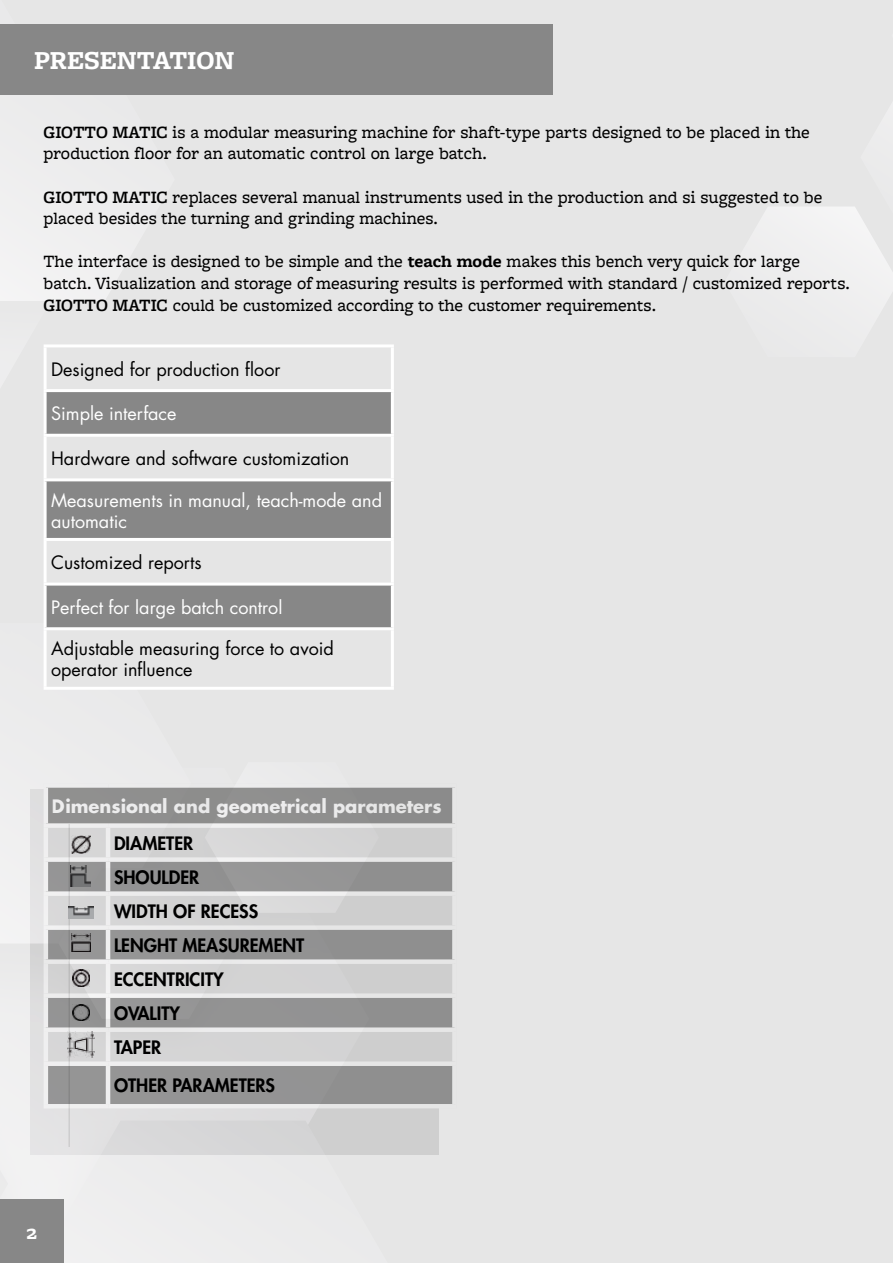
<style>
.page{position:relative;width:893px;height:1263px;background:#e6e6e6}
.page>*{position:absolute;margin:0;border:0;box-sizing:border-box;transform-origin:0 0}
.t1{font:700 27px "Freight Macro Pro";color:#fff}
.t2{font:700 21px "Freight Macro Pro";color:#fff}
.t3{font:500 18px/21.6px "Freight Macro Pro";color:#000}
.t4{font:18px/21px "Futura Std";color:#000}
.t5{font:18px/21px "Futura Std";color:#fff}
.t6{font:800 18px/34px "Futura Std";color:#000}
.t7{font:700 18px "Futura Std";color:#fff}
.s1{font-weight:600}
.s2{font-weight:700}
</style>
<div class="page">
<svg style="left:762px;top:207px;width:131px;height:96px"></svg>
<div style="left:0;top:851px;width:26px;height:92px;background:#f2f2f2"></div>
<svg style="left:60px;top:1120px;width:335px;height:143px"></svg>
<div style="left:0;top:204px;width:115px;height:97px;background:#f1f0f1"></div>
<img style="left:0;top:1064px;width:60px;height:135px">
<svg style="left:0;top:1148px;width:8px;height:51px"></svg>
<img style="left:26px;top:859px;width:18px;height:207px">
<div style="left:0;top:1199px;width:64px;height:64px;background:#878787"></div>
<svg style="left:47px;top:392px;width:344px;height:235px;fill:#878787"></svg>
<hr style="left:44px;top:344px;width:350px;height:3px;background:#fff">
<hr style="left:44px;top:347px;width:3px;height:42px;background:#fff">
<hr style="left:391px;top:347px;width:3px;height:42px;background:#fff">
<hr style="left:44px;top:389px;width:350px;height:3px;background:#fff">
<hr style="left:44px;top:392px;width:3px;height:42px;background:#fff">
<hr style="left:391px;top:392px;width:3px;height:42px;background:#fff">
<hr style="left:44px;top:434px;width:350px;height:3px;background:#fff">
<hr style="left:44px;top:437px;width:3px;height:41px;background:#fff">
<hr style="left:391px;top:437px;width:3px;height:41px;background:#fff">
<hr style="left:44px;top:478px;width:350px;height:3px;background:#fff">
<hr style="left:44px;top:481px;width:3px;height:57px;background:#fff">
<hr style="left:391px;top:481px;width:3px;height:57px;background:#fff">
<hr style="left:44px;top:538px;width:350px;height:3px;background:#fff">
<hr style="left:44px;top:541px;width:3px;height:42px;background:#fff">
<hr style="left:391px;top:541px;width:3px;height:42px;background:#fff">
<hr style="left:44px;top:583px;width:350px;height:3px;background:#fff">
<hr style="left:44px;top:586px;width:3px;height:41px;background:#fff">
<hr style="left:391px;top:586px;width:3px;height:41px;background:#fff">
<hr style="left:44px;top:627px;width:350px;height:3px;background:#fff">
<hr style="left:44px;top:630px;width:3px;height:57px;background:#fff">
<hr style="left:391px;top:630px;width:3px;height:57px;background:#fff">
<hr style="left:44px;top:687px;width:350px;height:3px;background:#fff">
<div style="left:46px;top:785px;width:408px;height:40px;background:#8f8f8e"></div>
<div style="left:111px;top:828px;width:341px;height:29px;background:#d4d4d5"></div>
<svg style="left:48px;top:862px;width:404px;height:242px;background:#acacad"></svg>
<hr style="left:44px;top:828px;width:4px;height:29px;background:#efeff0">
<hr style="left:106px;top:828px;width:4px;height:29px;background:#eee">
<div style="left:44px;top:857px;width:64px;height:5px;background:#f0f0f0"></div>
<hr style="left:44px;top:862px;width:4px;height:29px;background:#f0f0f1">
<div style="left:108px;top:857px;width:349px;height:5px;background:#ededed"></div>
<hr style="left:106px;top:862px;width:4px;height:29px;background:#ececec">
<div style="left:44px;top:891px;width:64px;height:5px;background:#f1f1f1"></div>
<hr style="left:44px;top:896px;width:4px;height:29px;background:#f2f1f2">
<div style="left:108px;top:891px;width:349px;height:5px;background:#eaeaeb"></div>
<hr style="left:106px;top:896px;width:4px;height:29px;background:#eeedee">
<div style="left:44px;top:925px;width:64px;height:5px;background:#f2f2f2"></div>
<div style="left:108px;top:925px;width:349px;height:5px;background:#e8e8e8"></div>
<hr style="left:106px;top:930px;width:4px;height:29px;background:#f0f0f0">
<div style="left:44px;top:959px;width:64px;height:5px;background:#e9e9e9"></div>
<hr style="left:44px;top:964px;width:4px;height:29px;background:#ebebeb">
<div style="left:108px;top:959px;width:349px;height:5px;background:#eaeaeb"></div>
<hr style="left:106px;top:964px;width:4px;height:29px;background:#f3f2f3">
<div style="left:44px;top:993px;width:64px;height:5px;background:#ededed"></div>
<hr style="left:44px;top:998px;width:4px;height:29px;background:#eee">
<div style="left:108px;top:993px;width:349px;height:5px;background:#ebebeb"></div>
<hr style="left:106px;top:998px;width:4px;height:29px;background:#f5f4f5">
<div style="left:44px;top:1027px;width:64px;height:5px;background:#efefef"></div>
<hr style="left:44px;top:1032px;width:4px;height:29px;background:#efeff0">
<div style="left:108px;top:1027px;width:349px;height:5px;background:#eaeaeb"></div>
<hr style="left:106px;top:1032px;width:4px;height:29px;background:#eeedee">
<div style="left:44px;top:1061px;width:64px;height:5px;background:#f0eff0"></div>
<hr style="left:44px;top:1066px;width:4px;height:38px;background:#f0f0f0">
<div style="left:108px;top:1061px;width:349px;height:5px;background:#ececed"></div>
<hr style="left:106px;top:1066px;width:4px;height:38px;background:#efeff0">
<hr style="left:44px;top:1104px;width:64px;height:4px;background:#f0f0f1">
<hr style="left:108px;top:1104px;width:349px;height:4px;background:#edeced">
<div style="left:44px;top:783px;width:64px;height:5px;background:#ededed"></div>
<hr style="left:44px;top:788px;width:4px;height:35px;background:#eee">
<div style="left:108px;top:783px;width:349px;height:5px;background:#e9e9ea"></div>
<div style="left:452px;top:788px;width:5px;height:35px;background:#e6e6e6"></div>
<div style="left:44px;top:823px;width:64px;height:5px;background:#eeeeef"></div>
<div style="left:108px;top:823px;width:349px;height:5px;background:#ececec"></div>
<img style="left:54px;top:825px;width:54px;height:321px">
<img style="left:72px;top:835px;width:18px;height:18px">
<img style="left:71px;top:866px;width:20px;height:20px">
<img style="left:68px;top:906px;width:26px;height:12px">
<img style="left:71px;top:933px;width:20px;height:19px">
<img style="left:72px;top:970px;width:17px;height:16px">
<img style="left:73px;top:1004px;width:16px;height:17px">
<img style="left:68px;top:1032px;width:26px;height:25px">
<div style="left:0;top:24px;width:553px;height:71px;background:#878787"></div>
<h1 class="t1" style="left:34px;top:42px;width:202px">PRESENTATION</h1>
<p class="t3" style="left:44px;top:121px;width:768px"><span class="s1">GIOTTO MATIC</span> is a modular measuring machine for shaft-type parts designed to be placed in the production floor for an automatic control on large batch.</p>
<p class="t3" style="left:44px;top:185px;width:780px"><span class="s1">GIOTTO MATIC</span> replaces several manual instruments used in the production and si suggested to be placed besides the turning and grinding machines.</p>
<p class="t3" style="left:44px;top:250px;width:808px">The interface is designed to be simple and the <span class="s2">teach mode</span> makes this bench very quick for large batch. Visualization and storage of measuring results is performed with standard / customized reports.<br><span class="s1">GIOTTO MATIC</span> could be customized according to the customer requirements.</p>
<p class="t4" style="left:51px;top:359px;width:231px">Designed for production floor</p>
<p class="t5" style="left:51px;top:403px;width:127px">Simple interface</p>
<p class="t4" style="left:51px;top:448px;width:300px">Hardware and software customization</p>
<p class="t5" style="left:51px;top:490px;width:332px">Measurements in manual, teach-mode and automatic</p>
<p class="t4" style="left:51px;top:552px;width:152px">Customized reports</p>
<p class="t5" style="left:51px;top:597px;width:233px">Perfect for large batch control</p>
<p class="t4" style="left:51px;top:638px;width:284px">Adjustable measuring force to avoid operator influence</p>
<p class="t7" style="left:52px;top:794px;width:391px">Dimensional and geometrical parameters</p>
<p class="t6" style="left:114px;top:826px;width:192px">DIAMETER<br>SHOULDER<br>WIDTH OF RECESS<br>LENGHT MEASUREMENT<br>ECCENTRICITY<br>OVALITY<br>TAPER</p>
<p class="t6" style="left:114px;top:1069px;width:163px">OTHER PARAMETERS</p>
<p class="t2" style="left:27px;top:1217px;width:12px">2</p>
</div>
